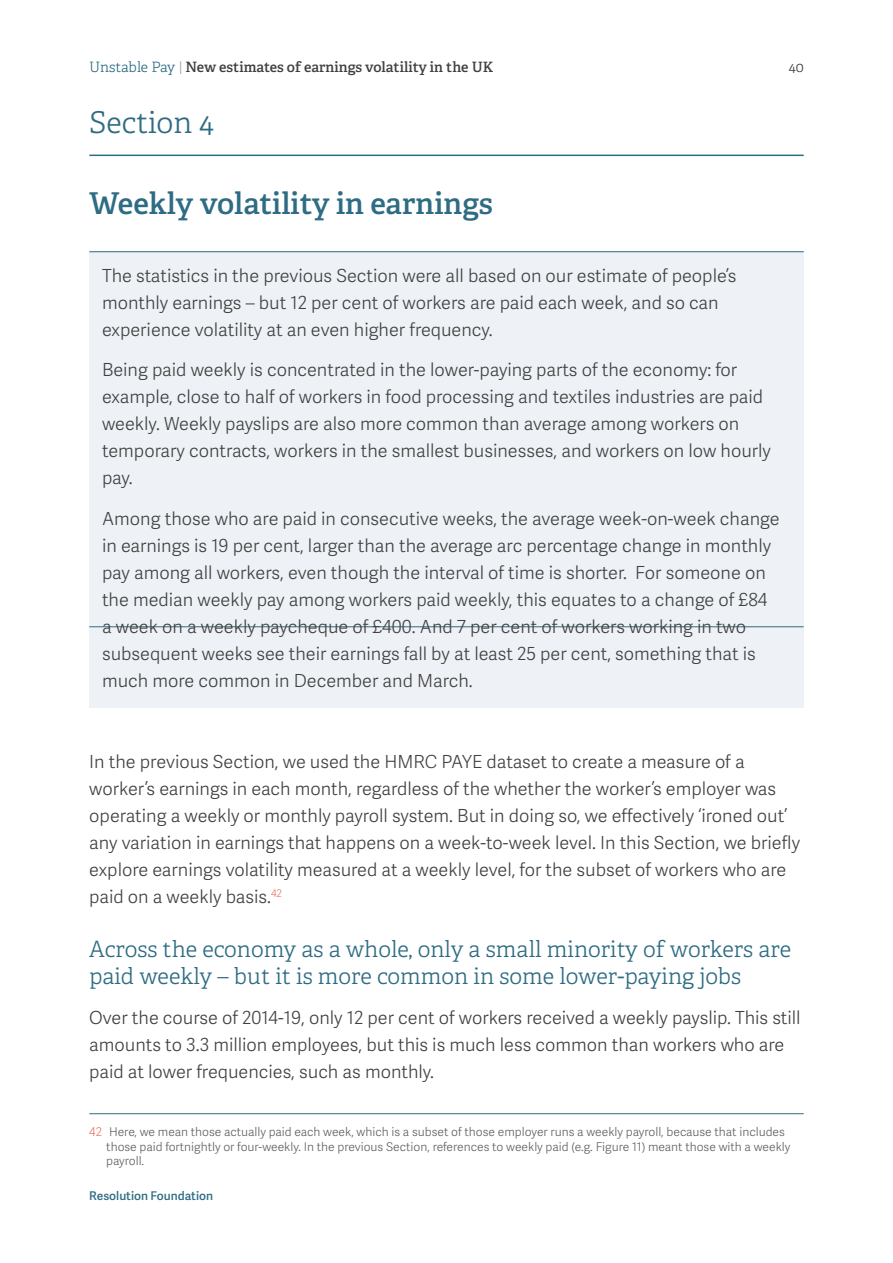
<style>
.page{position:relative;width:893px;height:1263px;background:#fff}
.page>*{position:absolute;margin:0;border:0;box-sizing:border-box;transform-origin:0 0}
.t1{font:600 30px "Adelle";color:#2e6c83}
.t2{font:300 30px "Adelle";color:#2e6c83}
.t3{font:300 22.5px/27px "Adelle";color:#2e6c83}
.t4{font:18px/27px "Adelle Sans Lt";color:#404040}
.t5{font:600 14.25px "Adelle";color:#404040}
.t6{font:300 14.25px "Adelle";color:#404040}
.t7{font:12px/14.4px "Adelle Sans Lt";color:#606060}
.t8{font:12px "Adelle Sans Sb";color:#2e6c83}
.s1{font-weight:300;color:#2e6c83}
.s2{font-family:"Adelle Sans Lt";font-weight:400;color:#9f9f9f}
.s3{color:#ee7062}
</style>
<div class="page">
<hr style="left:89px;top:155px;width:715px;height:1px;background:#2e6c83">
<div style="left:89px;top:252px;width:715px;height:456px;background:#eef1f5"></div>
<hr style="left:89px;top:626px;width:715px;height:1px;background:#2e6c83">
<hr style="left:89px;top:251px;width:715px;height:1px;background:#2e6c83">
<hr style="left:89px;top:1113px;width:715px;height:1px;background:#2e6c83">
<p class="t5" style="left:89px;top:58px;width:406px"><span class="s1">Unstable Pay</span> <span class="s2">|</span> New estimates of earnings volatility in the UK</p>
<p class="t6" style="left:789px;top:59px;width:17px">40</p>
<h1 class="t2" style="left:89px;top:104px;width:126px">Section 4</h1>
<h1 class="t1" style="left:89px;top:185px;width:405px">Weekly volatility in earnings</h1>
<p class="t4" style="left:102px;top:261px;width:636px">The statistics in the previous Section were all based on our estimate of people’s monthly earnings – but 12 per cent of workers are paid each week, and so can experience volatility at an even higher frequency.</p>
<p class="t4" style="left:102px;top:356px;width:670px">Being paid weekly is concentrated in the lower-paying parts of the economy: for example, close to half of workers in food processing and textiles industries are paid weekly. Weekly payslips are also more common than average among workers on temporary contracts, workers in the smallest businesses, and workers on low hourly pay.</p>
<p class="t4" style="left:102px;top:504px;width:679px">Among those who are paid in consecutive weeks, the average week-on-week change in earnings is 19 per cent, larger than the average arc percentage change in monthly pay among all workers, even though the interval of time is shorter. For someone on the median weekly pay among workers paid weekly, this equates to a change of £84 a week on a weekly paycheque of £400. And 7 per cent of workers working in two subsequent weeks see their earnings fall by at least 25 per cent, something that is much more common in December and March.</p>
<p class="t4" style="left:89px;top:747px;width:712px">In the previous Section, we used the HMRC PAYE dataset to create a measure of a worker’s earnings in each month, regardless of the whether the worker’s employer was operating a weekly or monthly payroll system. But in doing so, we effectively ‘ironed out’ any variation in earnings that happens on a week-to-week level. In this Section, we briefly explore earnings volatility measured at a weekly level, for the subset of workers who are paid on a weekly basis.<sup>42</sup></p>
<p class="t3" style="left:89px;top:936px;width:703px">Across the economy as a whole, only a small minority of workers are paid weekly – but it is more common in some lower-paying jobs</p>
<p class="t4" style="left:89px;top:1004px;width:713px">Over the course of 2014-19, only 12 per cent of workers received a weekly payslip. This still amounts to 3.3 million employees, but this is much less common than workers who are paid at lower frequencies, such as monthly.</p>
<p class="t7" style="left:106px;top:1124px;width:686px;text-indent:-17px"><span class="s3">42</span> Here, we mean those actually paid each week, which is a subset of those employer runs a weekly payroll, because that includes those paid fortnightly or four-weekly. In the previous Section, references to weekly paid (e.g. Figure 11) meant those with a weekly payroll.</p>
<p class="t8" style="left:89px;top:1187px;width:125px">Resolution Foundation</p>
</div>
